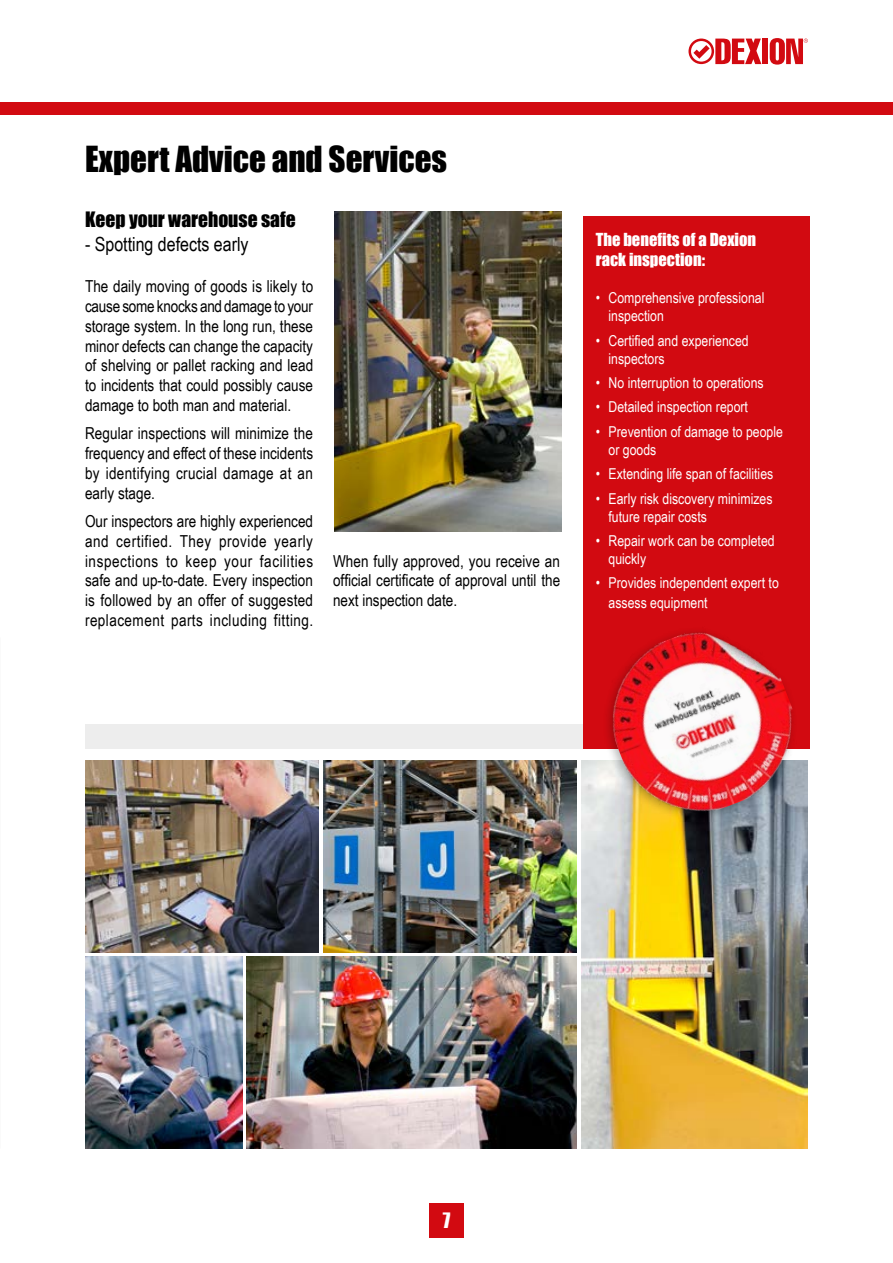
<style>
.page{position:relative;width:893px;height:1263px;background:#fff}
.page>*{position:absolute;margin:0;border:0;box-sizing:border-box;transform-origin:0 0}
.t1{font:33px "Impact";color:#000}
.t2{font:19.5px "Impact";color:#000}
.t3{font:19.5px "Arial Narrow";color:#000}
.t4{font:19.5px "Impact";color:#fff}
.t5{font:16.5px/19.8px "Arial Narrow";color:#000;text-align:justify}
.t6{font:16.5px/19.8px "Impact";color:#fff}
.t7{font:15px/18px "Arial Narrow";color:#fff}
</style>
<div class="page">
<div style="left:0;top:102px;width:893px;height:13px;background:#d20a11"></div>
<div style="left:762px;top:39px;width:6px;height:25px;background:#d20a11"></div>
<svg style="left:688px;top:39px;width:73px;height:25px"></svg>
<svg style="left:770px;top:38px;width:38px;height:27px"></svg>
<div style="left:429px;top:1203px;width:34px;height:34px;background:#d20a11"></div>
<img style="left:323px;top:761px;width:254px;height:191px">
<img style="left:85px;top:761px;width:234px;height:191px">
<img style="left:581px;top:761px;width:227px;height:387px">
<img style="left:247px;top:956px;width:330px;height:192px">
<img style="left:85px;top:956px;width:157px;height:192px">
<div style="left:85px;top:725px;width:723px;height:24px;background:#ededed"></div>
<img style="left:334px;top:212px;width:227px;height:319px">
<div style="left:583px;top:216px;width:227px;height:533px;background:#d20a11"></div>
<img style="left:588px;top:631px;width:220px;height:204px">
<h1 class="t1" style="left:85px;top:133px;width:364px">Expert Advice and Services</h1>
<p class="t2" style="left:85px;top:205px;width:212px">Keep your warehouse safe</p>
<p class="t3" style="left:85px;top:230px;width:165px">- Spotting defects early</p>
<p class="t5" style="left:85px;top:276px;width:230px">The daily moving of goods is likely to cause some knocks and damage to your storage system. In the long run, these minor defects can change the capacity of shelving or pallet racking and lead to incidents that could possibly cause damage to both man and material.</p>
<p class="t5" style="left:85px;top:423px;width:230px">Regular inspections will minimize the frequency and effect of these incidents by identifying crucial damage at an early stage.</p>
<p class="t5" style="left:85px;top:511px;width:230px">Our inspectors are highly experienced and certified. They provide yearly inspections to keep your facilities safe and up-to-date. Every inspection is followed by an offer of suggested replacement parts including fitting.</p>
<p class="t5" style="left:333px;top:550px;width:229px">When fully approved, you receive an official certificate of approval until the next inspection date.</p>
<p class="t6" style="left:596px;top:229px;width:162px">The benefits of a Dexion rack inspection:</p>
<p class="t7" style="left:609px;top:288px;width:157px;text-indent:-13px">• Comprehensive professional inspection</p>
<p class="t7" style="left:609px;top:331px;width:142px;text-indent:-13px">• Certified and experienced inspectors</p>
<p class="t7" style="left:596px;top:373px;width:169px">• No interruption to operations</p>
<p class="t7" style="left:596px;top:398px;width:154px">• Detailed inspection report</p>
<p class="t7" style="left:609px;top:422px;width:176px;text-indent:-13px">• Prevention of damage to people or goods</p>
<p class="t7" style="left:596px;top:464px;width:179px">• Extending life span of facilities</p>
<p class="t7" style="left:609px;top:489px;width:166px;text-indent:-13px">• Early risk discovery minimizes future repair costs</p>
<p class="t7" style="left:609px;top:531px;width:168px;text-indent:-13px">• Repair work can be completed quickly</p>
<p class="t7" style="left:609px;top:573px;width:172px;line-height:19.8px;text-indent:-13px">• Provides independent expert to assess equipment</p>
<p class="t4" style="left:443px;top:1205px;width:9px">7</p>
</div>
